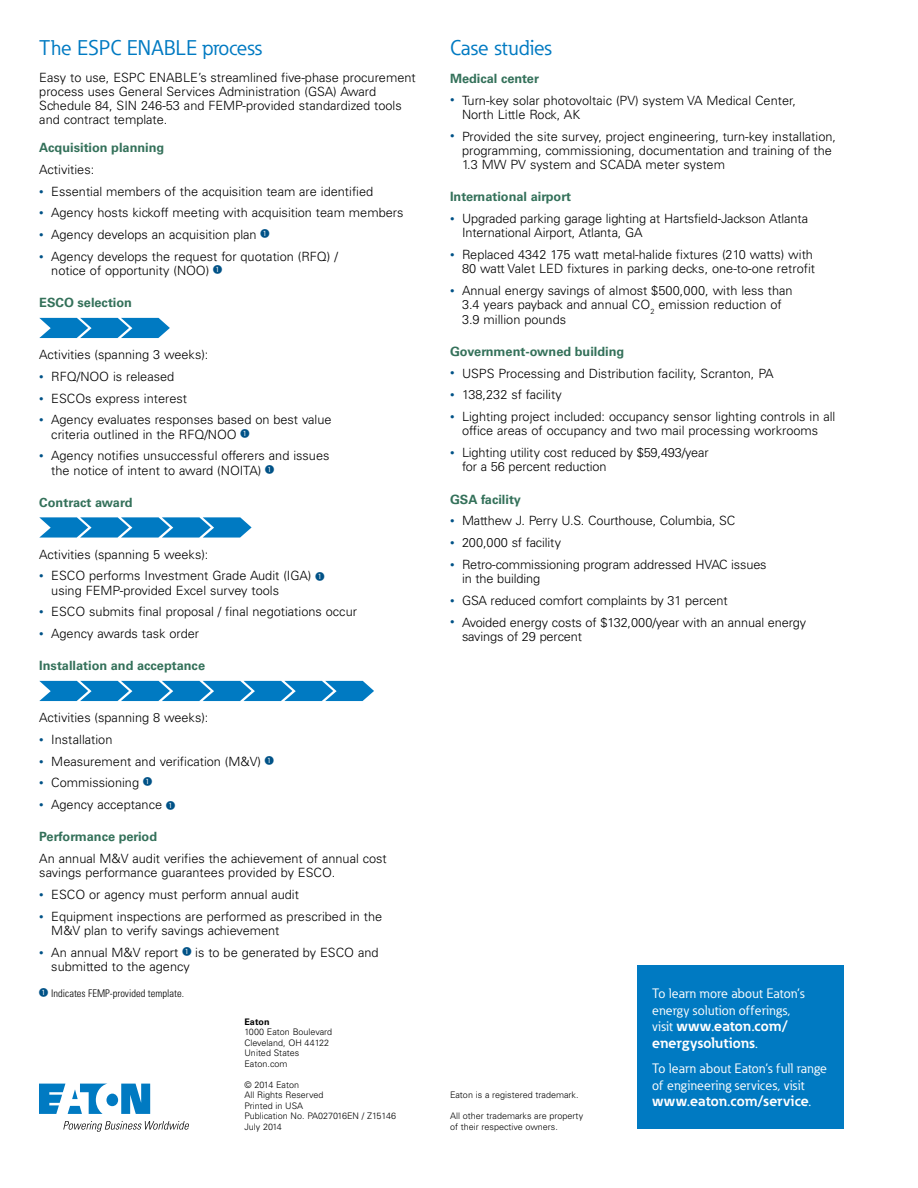
<style>
.page{position:relative;width:918px;height:1188px;background:#fff}
.page>*{position:absolute;margin:0;border:0;box-sizing:border-box;transform-origin:0 0}
.t1{font:21px "Eaton";color:#007ac2}
.t2{font:700 15px/16.5px "Eaton";color:#fff}
.t3{font:13.5px/16.5px "Eaton";letter-spacing:.015em;color:#fff}
.t4{font:300 12.75px/14.2px "Univers LT Std";color:#000}
.t5{font:700 12.75px "Univers LT Std";color:#34715a}
.t6{font:300 condensed 10.5px "Univers LT Std";color:#000}
.t7{font:300 9px/10.5px "Univers LT Std";color:#000}
.t8{font:700 9px "Univers LT Std";color:#000}
.s1{font-size:9px;color:#005287}
.s2{font-family:"European Pi One";font-weight:400;font-size:9px;color:#005287}
.s3{font-family:"European Pi One";font-weight:400;font-stretch:normal;font-size:9px;color:#005287}
.s4{font-weight:400;font-size:13.5px}
</style>
<div class="page">
<svg style="left:39px;top:318px;width:131px;height:20px;background:#248cca"></svg>
<svg style="left:39px;top:517px;width:213px;height:21px;background:#278ecb"></svg>
<svg style="left:39px;top:681px;width:335px;height:20px;background:#1a87c8"></svg>
<div style="left:637px;top:965px;width:207px;height:164px;background:#007ac2"></div>
<svg style="left:39px;top:1084px;width:111px;height:30px"></svg>
<svg style="left:63px;top:1121px;width:126px;height:11px"></svg>
<h1 class="t1" style="left:39px;top:35px;width:224px">The ESPC ENABLE process</h1>
<p class="t4" style="left:39px;top:70px;width:378px">Easy to use, ESPC ENABLE’s streamlined five-phase procurement process uses General Services Administration (GSA) Award Schedule 84, SIN 246-53 and FEMP-provided standardized tools and contract template.</p>
<p class="t5" style="left:39px;top:140px;width:127px">Acquisition planning</p>
<p class="t4" style="left:39px;top:162px;width:56px">Activities:</p>
<p class="t4" style="left:39px;top:184px;width:336px"><span class="s1">•</span> Essential members of the acquisition team are identified</p>
<p class="t4" style="left:39px;top:206px;width:366px"><span class="s1">•</span> Agency hosts kickoff meeting with acquisition team members</p>
<p class="t4" style="left:39px;top:228px;width:232px"><span class="s1">•</span> Agency develops an acquisition plan <sup>A</sup></p>
<p class="t4" style="left:51px;top:249px;width:288px;text-indent:-12px"><span class="s1">•</span> Agency develops the request for quotation (RFQ) / notice of opportunity (NOO) <sup>A</sup></p>
<p class="t5" style="left:39px;top:295px;width:94px">ESCO selection</p>
<p class="t4" style="left:39px;top:348px;width:171px">Activities (spanning 3 weeks):</p>
<p class="t4" style="left:39px;top:369px;width:137px"><span class="s1">•</span> RFQ/NOO is released</p>
<p class="t4" style="left:39px;top:391px;width:149px"><span class="s1">•</span> ESCOs express interest</p>
<p class="t4" style="left:51px;top:413px;width:282px;text-indent:-12px"><span class="s1">•</span> Agency evaluates responses based on best value criteria outlined in the RFQ/NOO <sup>A</sup></p>
<p class="t4" style="left:51px;top:449px;width:280px;text-indent:-12px"><span class="s1">•</span> Agency notifies unsuccessful offerers and issues the notice of intent to award (NOITA) <sup>A</sup></p>
<p class="t5" style="left:39px;top:495px;width:95px">Contract award</p>
<p class="t4" style="left:39px;top:547px;width:171px">Activities (spanning 5 weeks):</p>
<p class="t4" style="left:51px;top:569px;width:275px;text-indent:-12px"><span class="s1">•</span> ESCO performs Investment Grade Audit (IGA) <span class="s2">A </span>using FEMP-provided Excel survey tools</p>
<p class="t4" style="left:39px;top:605px;width:319px"><span class="s1">•</span> ESCO submits final proposal / final negotiations occur</p>
<p class="t4" style="left:39px;top:627px;width:161px"><span class="s1">•</span> Agency awards task order</p>
<p class="t5" style="left:39px;top:658px;width:167px">Installation and acceptance</p>
<h1 class="t1" style="left:450px;top:35px;width:103px">Case studies</h1>
<p class="t5" style="left:450px;top:71px;width:91px">Medical center</p>
<p class="t4" style="left:462px;top:93px;width:335px;text-indent:-12px"><span class="s1">•</span> Turn-key solar photovoltaic (PV) system VA Medical Center,<br>North Little Rock, AK</p>
<p class="t4" style="left:462px;top:129px;width:376px;text-indent:-12px"><span class="s1">•</span> Provided the site survey, project engineering, turn-key installation, programming, commissioning, documentation and training of the<br>1.3 MW PV system and SCADA meter system</p>
<p class="t5" style="left:450px;top:189px;width:123px">International airport</p>
<p class="t4" style="left:462px;top:211px;width:348px;text-indent:-12px"><span class="s1">•</span> Upgraded parking garage lighting at Hartsfield-Jackson Atlanta<br>International Airport, Atlanta, GA</p>
<p class="t4" style="left:450px;top:247px;width:367px;text-align:right"><span class="s1">•</span> Replaced 4342 175 watt metal-halide fixtures (210 watts) with<br>80 watt Valet LED fixtures in parking decks, one-to-one retrofit</p>
<p class="t4" style="left:462px;top:283px;width:332px;text-indent:-12px"><span class="s1">•</span> Annual energy savings of almost $500,000, with less than<br>3.4 years payback and annual CO<sub>2</sub> emission reduction of<br>3.9 million pounds</p>
<p class="t5" style="left:450px;top:344px;width:176px">Government-owned building</p>
<p class="t4" style="left:450px;top:366px;width:325px"><span class="s1">•</span> USPS Processing and Distribution facility, Scranton, PA</p>
<p class="t4" style="left:450px;top:388px;width:113px"><span class="s1">•</span> 138,232 sf facility</p>
<p class="t4" style="left:450px;top:409px;width:387px;text-align:center"><span class="s1">•</span> Lighting project included: occupancy sensor lighting controls in all office areas of occupancy and two mail processing workrooms</p>
<p class="t4" style="left:462px;top:445px;width:248px;text-indent:-12px"><span class="s1">•</span> Lighting utility cost reduced by $59,493/year for a 56 percent reduction</p>
<p class="t5" style="left:450px;top:492px;width:73px">GSA facility</p>
<p class="t4" style="left:450px;top:514px;width:287px"><span class="s1">•</span> Matthew J. Perry U.S. Courthouse, Columbia, SC</p>
<p class="t4" style="left:450px;top:535px;width:113px"><span class="s1">•</span> 200,000 sf facility</p>
<p class="t4" style="left:462px;top:557px;width:306px;text-indent:-12px"><span class="s1">•</span> Retro-commissioning program addressed HVAC issues in the building</p>
<p class="t4" style="left:450px;top:593px;width:279px"><span class="s1">•</span> GSA reduced comfort complaints by 31 percent</p>
<p class="t4" style="left:462px;top:615px;width:346px;text-indent:-12px"><span class="s1">•</span> Avoided energy costs of $132,000/year with an annual energy savings of 29 percent</p>
<p class="t4" style="left:39px;top:711px;width:171px">Activities (spanning 8 weeks):</p>
<p class="t4" style="left:39px;top:732px;width:75px"><span class="s1">•</span> Installation</p>
<p class="t4" style="left:39px;top:754px;width:236px"><span class="s1">•</span> Measurement and verification (M&amp;V) <sup>A</sup></p>
<p class="t4" style="left:39px;top:776px;width:114px"><span class="s1">•</span> Commissioning <sup>A</sup></p>
<p class="t4" style="left:39px;top:798px;width:137px"><span class="s1">•</span> Agency acceptance <span class="s2">A</span></p>
<p class="t5" style="left:39px;top:829px;width:119px">Performance period</p>
<p class="t4" style="left:39px;top:852px;width:349px">An annual M&amp;V audit verifies the achievement of annual cost savings performance guarantees provided by ESCO.</p>
<p class="t4" style="left:39px;top:888px;width:261px"><span class="s1">•</span> ESCO or agency must perform annual audit</p>
<p class="t4" style="left:51px;top:909px;width:333px;text-indent:-12px"><span class="s1">•</span> Equipment inspections are performed as prescribed in the<br>M&amp;V plan to verify savings achievement</p>
<p class="t4" style="left:51px;top:945px;width:329px;text-indent:-12px"><span class="s1">•</span> An annual M&amp;V report <sup>A</sup> is to be generated by ESCO and submitted to the agency</p>
<p class="t6" style="left:39px;top:987px;width:146px"><span class="s3">A</span> Indicates FEMP-provided template.</p>
<p class="t3" style="left:652px;top:985px;width:154px">To learn more about Eaton’s energy solution offerings,</p>
<p class="t2" style="left:652px;top:1017px;width:137px"><span class="s4">visit</span> www.eaton.com/ energysolutions<span class="s4">.</span></p>
<p class="t3" style="left:652px;top:1060px;width:176px">To learn about Eaton’s full range of engineering services, visit</p>
<p class="t2" style="left:652px;top:1092px;width:161px">www.eaton.com/service<span class="s4">.</span></p>
<p class="t8" style="left:244px;top:1016px;width:27px">Eaton</p>
<p class="t7" style="left:244px;top:1027px;width:89px">1000 Eaton Boulevard<br>Cleveland, OH 44122<br>United States<br>Eaton.com</p>
<p class="t7" style="left:244px;top:1079px;width:153px">© 2014 Eaton<br>All Rights Reserved<br>Printed in USA<br>Publication No. PA027016EN / Z15146<br>July 2014</p>
<p class="t7" style="left:450px;top:1090px;width:130px">Eaton is a registered trademark.</p>
<p class="t7" style="left:450px;top:1111px;width:135px">All other trademarks are property of their respective owners.</p>
</div>
